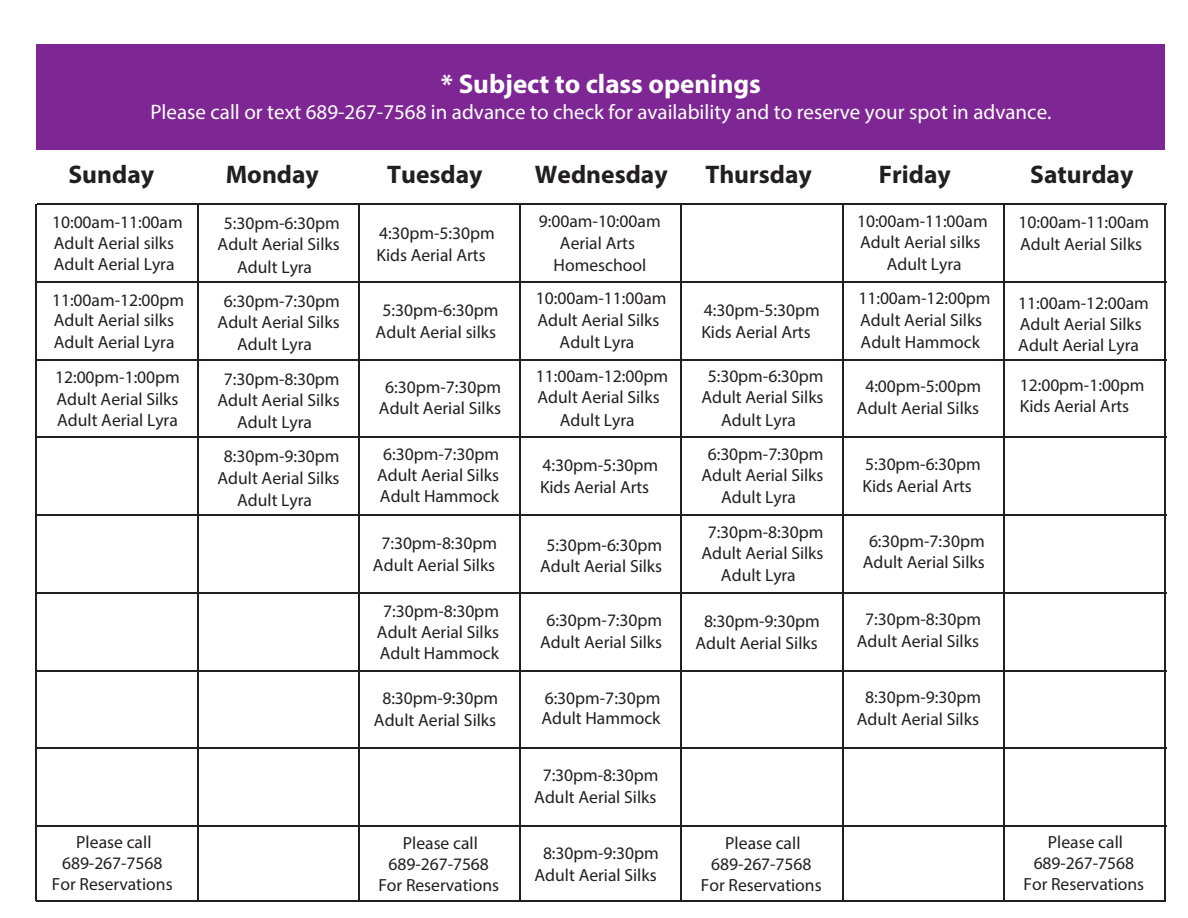
<style>
.page{position:relative;width:1188px;height:918px;background:#fff}
.page>*{position:absolute;margin:0;border:0;box-sizing:border-box;transform-origin:0 0}
.t1{font:700 27px "Myriad Pro";color:#fff}
.t2{font:700 25.5px "Myriad Pro";color:#231f20}
.t3{font:21px "Myriad Pro";color:#fff}
.t4{font:17.55px/21.8px "Myriad Pro";color:#231f20;text-align:center}
</style>
<div class="page">
<hr style="left:35px;top:204px;width:2px;height:697px;background:#231f20">
<hr style="left:197px;top:203px;width:1px;height:697px;background:#231f20">
<hr style="left:358px;top:203px;width:2px;height:697px;background:#231f20">
<hr style="left:519px;top:203px;width:2px;height:697px;background:#231f20">
<hr style="left:681px;top:203px;width:1px;height:697px;background:#231f20">
<hr style="left:842px;top:203px;width:2px;height:697px;background:#231f20">
<hr style="left:1003px;top:203px;width:2px;height:697px;background:#231f20">
<hr style="left:1164px;top:203px;width:2px;height:698px;background:#231f20">
<hr style="left:37px;top:203px;width:1129px;height:2px;background:#231f20">
<hr style="left:37px;top:281px;width:1129px;height:2px;background:#231f20">
<hr style="left:37px;top:359px;width:1129px;height:1px;background:#231f20">
<hr style="left:37px;top:436px;width:1129px;height:2px;background:#231f20">
<hr style="left:37px;top:514px;width:1129px;height:2px;background:#231f20">
<hr style="left:37px;top:592px;width:1129px;height:2px;background:#231f20">
<hr style="left:37px;top:670px;width:1129px;height:2px;background:#231f20">
<hr style="left:37px;top:748px;width:1129px;height:1px;background:#231f20">
<hr style="left:36px;top:900px;width:1129px;height:2px;background:#231f20">
<div style="left:36px;top:44px;width:1128px;height:106px;background:#7e2794"></div>
<hr style="left:37px;top:825px;width:1129px;height:2px;background:#231f20">
<h1 class="t1" style="left:441px;top:67px;width:322px">* Subject to class openings</h1>
<p class="t3" style="left:150px;top:99px;width:903px">Please call or text 689-267-7568 in advance to check for availability and to reserve your spot in advance.</p>
<h2 class="t2" style="left:68px;top:158px;width:87px">Sunday</h2>
<h2 class="t2" style="left:226px;top:158px;width:95px">Monday</h2>
<h2 class="t2" style="left:387px;top:158px;width:97px">Tuesday</h2>
<h2 class="t2" style="left:535px;top:158px;width:134px">Wednesday</h2>
<h2 class="t2" style="left:705px;top:158px;width:108px">Thursday</h2>
<h2 class="t2" style="left:879px;top:158px;width:74px">Friday</h2>
<h2 class="t2" style="left:1030px;top:158px;width:105px">Saturday</h2>
<p class="t4" style="left:52px;top:211px;width:132px;line-height:21px;text-align:left">10:00am-11:00am<br>Adult Aerial silks<br>Adult Aerial Lyra</p>
<p class="t4" style="left:218px;top:212px;width:124px">5:30pm-6:30pm<br>Adult Aerial Silks<br>Adult Lyra</p>
<p class="t4" style="left:377px;top:222px;width:120px;text-align:left">4:30pm-5:30pm<br>Kids Aerial Arts</p>
<p class="t4" style="left:539px;top:210px;width:123px">9:00am-10:00am<br>Aerial Arts<br>Homeschool</p>
<p class="t4" style="left:857px;top:210px;width:132px">10:00am-11:00am<br>Adult Aerial silks<br>Adult Lyra</p>
<p class="t4" style="left:52px;top:289px;width:134px;line-height:21px;text-align:left">11:00am-12:00pm<br>Adult Aerial silks<br>Adult Aerial Lyra</p>
<p class="t4" style="left:536px;top:287px;width:132px">10:00am-11:00am<br>Adult Aerial Silks<br>Adult Lyra</p>
<p class="t4" style="left:701px;top:298px;width:120px;text-align:left">4:30pm-5:30pm<br>Kids Aerial Arts</p>
<p class="t4" style="left:858px;top:287px;width:134px;text-align:left">11:00am-12:00pm<br>Adult Aerial Silks<br>Adult Hammock</p>
<p class="t4" style="left:218px;top:290px;width:124px">6:30pm-7:30pm<br>Adult Aerial Silks<br>Adult Lyra</p>
<p class="t4" style="left:376px;top:299px;width:124px">5:30pm-6:30pm<br>Adult Aerial silks</p>
<p class="t4" style="left:55px;top:366px;width:126px;text-align:justify">12:00pm-1:00pm Adult Aerial Silks Adult Aerial Lyra</p>
<p class="t4" style="left:218px;top:368px;width:124px">7:30pm-8:30pm<br>Adult Aerial Silks<br>Adult Lyra</p>
<p class="t4" style="left:218px;top:445px;width:124px">8:30pm-9:30pm<br>Adult Aerial Silks<br>Adult Lyra</p>
<p class="t4" style="left:379px;top:376px;width:124px;line-height:21.3px">6:30pm-7:30pm<br>Adult Aerial Silks</p>
<p class="t4" style="left:536px;top:365px;width:134px;line-height:21.3px;text-align:left">11:00am-12:00pm<br>Adult Aerial Silks</p>
<p class="t4" style="left:560px;top:409px;width:76px">Adult Lyra</p>
<p class="t4" style="left:377px;top:443px;width:124px;line-height:21px">6:30pm-7:30pm<br>Adult Aerial Silks<br>Adult Hammock</p>
<p class="t4" style="left:373px;top:532px;width:126px">7:30pm-8:30pm<br>Adult Aerial Silks</p>
<p class="t4" style="left:540px;top:454px;width:120px;text-align:left">4:30pm-5:30pm<br>Kids Aerial Arts</p>
<p class="t4" style="left:540px;top:534px;width:124px;line-height:21.3px">5:30pm-6:30pm<br>Adult Aerial Silks</p>
<p class="t4" style="left:701px;top:365px;width:124px">5:30pm-6:30pm<br>Adult Aerial Silks<br>Adult Lyra</p>
<p class="t4" style="left:857px;top:375px;width:126px">4:00pm-5:00pm<br>Adult Aerial Silks</p>
<p class="t4" style="left:701px;top:443px;width:124px">6:30pm-7:30pm<br>Adult Aerial Silks<br>Adult Lyra</p>
<p class="t4" style="left:863px;top:452px;width:120px;text-align:left">5:30pm-6:30pm<br>Kids Aerial Arts</p>
<p class="t4" style="left:701px;top:521px;width:124px">7:30pm-8:30pm<br>Adult Aerial Silks<br>Adult Lyra</p>
<p class="t4" style="left:863px;top:530px;width:124px;line-height:21.3px">6:30pm-7:30pm<br>Adult Aerial Silks</p>
<p class="t4" style="left:377px;top:601px;width:124px;line-height:21px">7:30pm-8:30pm<br>Adult Aerial Silks<br>Adult Hammock</p>
<p class="t4" style="left:374px;top:687px;width:126px">8:30pm-9:30pm<br>Adult Aerial Silks</p>
<p class="t4" style="left:540px;top:610px;width:124px;line-height:21.3px">6:30pm-7:30pm<br>Adult Aerial Silks</p>
<p class="t4" style="left:696px;top:609px;width:126px">8:30pm-9:30pm<br>Adult Aerial Silks</p>
<p class="t4" style="left:857px;top:608px;width:126px">7:30pm-8:30pm<br>Adult Aerial Silks</p>
<p class="t4" style="left:541px;top:687px;width:121px;line-height:20.7px;text-align:left">6:30pm-7:30pm<br>Adult Hammock</p>
<p class="t4" style="left:534px;top:764px;width:126px">7:30pm-8:30pm<br>Adult Aerial Silks</p>
<p class="t4" style="left:857px;top:686px;width:126px">8:30pm-9:30pm<br>Adult Aerial Silks</p>
<p class="t4" style="left:1019px;top:212px;width:132px;line-height:21.3px;text-align:left">10:00am-11:00am<br>Adult Aerial Silks</p>
<p class="t4" style="left:1018px;top:292px;width:132px;line-height:21px;text-align:left">11:00am-12:00am<br>Adult Aerial Silks<br>Adult Aerial Lyra</p>
<p class="t4" style="left:1020px;top:374px;width:126px;line-height:21.3px;text-align:left">12:00pm-1:00pm<br>Kids Aerial Arts</p>
<p class="t4" style="left:52px;top:831px;width:122px;line-height:21.3px">Please call<br>689-267-7568<br>For Reservations</p>
<p class="t4" style="left:378px;top:832px;width:122px;line-height:21.3px">Please call<br>689-267-7568<br>For Reservations</p>
<p class="t4" style="left:535px;top:842px;width:126px">8:30pm-9:30pm<br>Adult Aerial Silks</p>
<p class="t4" style="left:701px;top:832px;width:122px;line-height:21.3px">Please call<br>689-267-7568<br>For Reservations</p>
<p class="t4" style="left:1024px;top:831px;width:122px;line-height:21.3px">Please call<br>689-267-7568<br>For Reservations</p>
</div>
